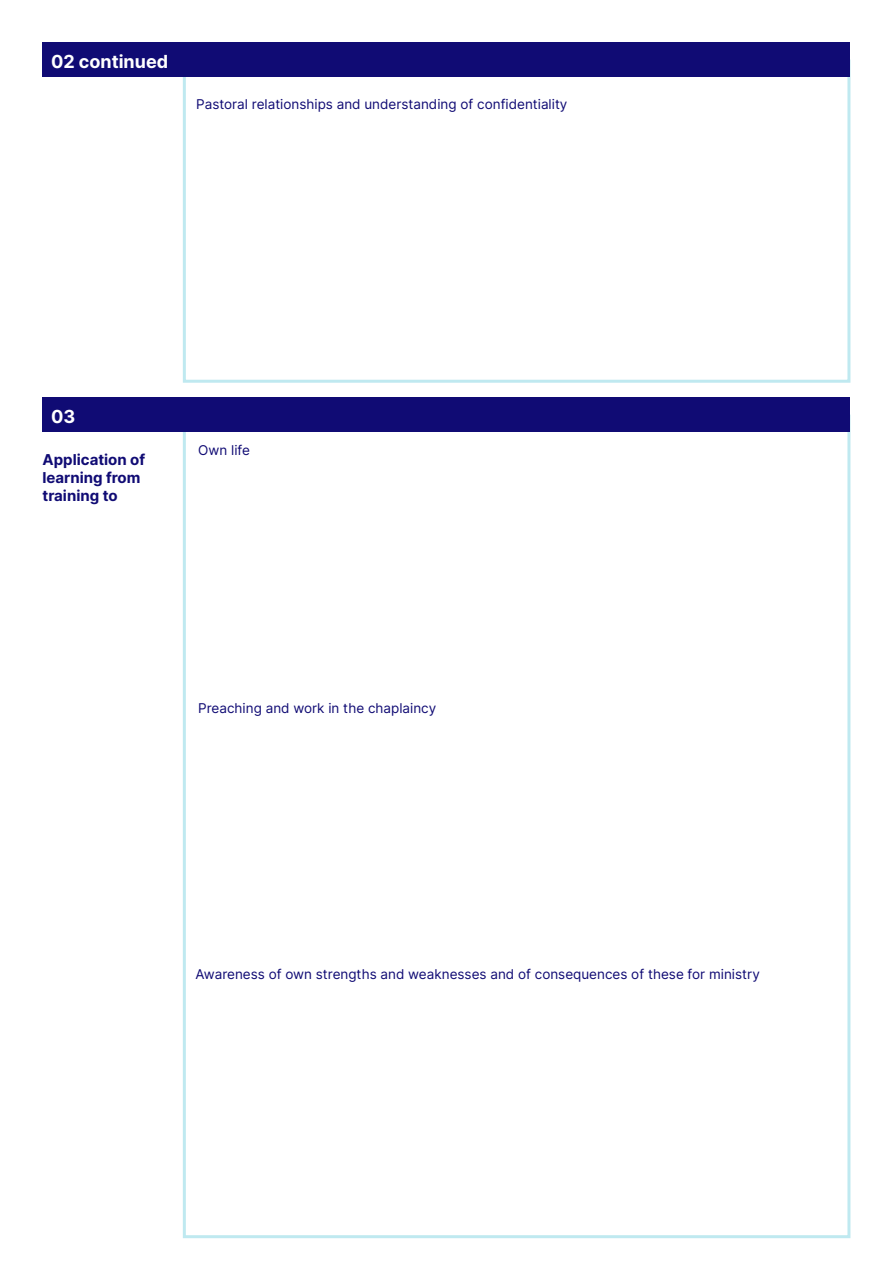
<style>
.page{position:relative;width:893px;height:1263px;background:#fff}
.page>*{position:absolute;margin:0;border:0;box-sizing:border-box;transform-origin:0 0}
.t1{font:700 18px "Inter";color:#fff}
.t2{font:700 15px/18px "Inter";color:#100b74}
.t3{font:13.5px "Inter";color:#100b74}
</style>
<div class="page">
<div style="left:183px;top:60px;width:667px;height:323px;border:3px solid #bfe9f0"></div>
<div style="left:43px;top:43px;width:807px;height:34px;background:#100b74"></div>
<div style="left:43px;top:398px;width:807px;height:34px;background:#100b74"></div>
<h1 class="t1" style="left:51px;top:49px;width:119px">02 continued</h1>
<p class="t3" style="left:196px;top:94px;width:373px">Pastoral relationships and understanding of confidentiality</p>
<h1 class="t1" style="left:51px;top:404px;width:26px">03</h1>
<p class="t2" style="left:43px;top:450px;width:104px">Application of learning from training to</p>
<p class="t3" style="left:198px;top:440px;width:53px">Own life</p>
<p class="t3" style="left:198px;top:698px;width:240px">Preaching and work in the chaplaincy</p>
<p class="t3" style="left:196px;top:964px;width:566px">Awareness of own strengths and weaknesses and of consequences of these for ministry</p>
</div>
